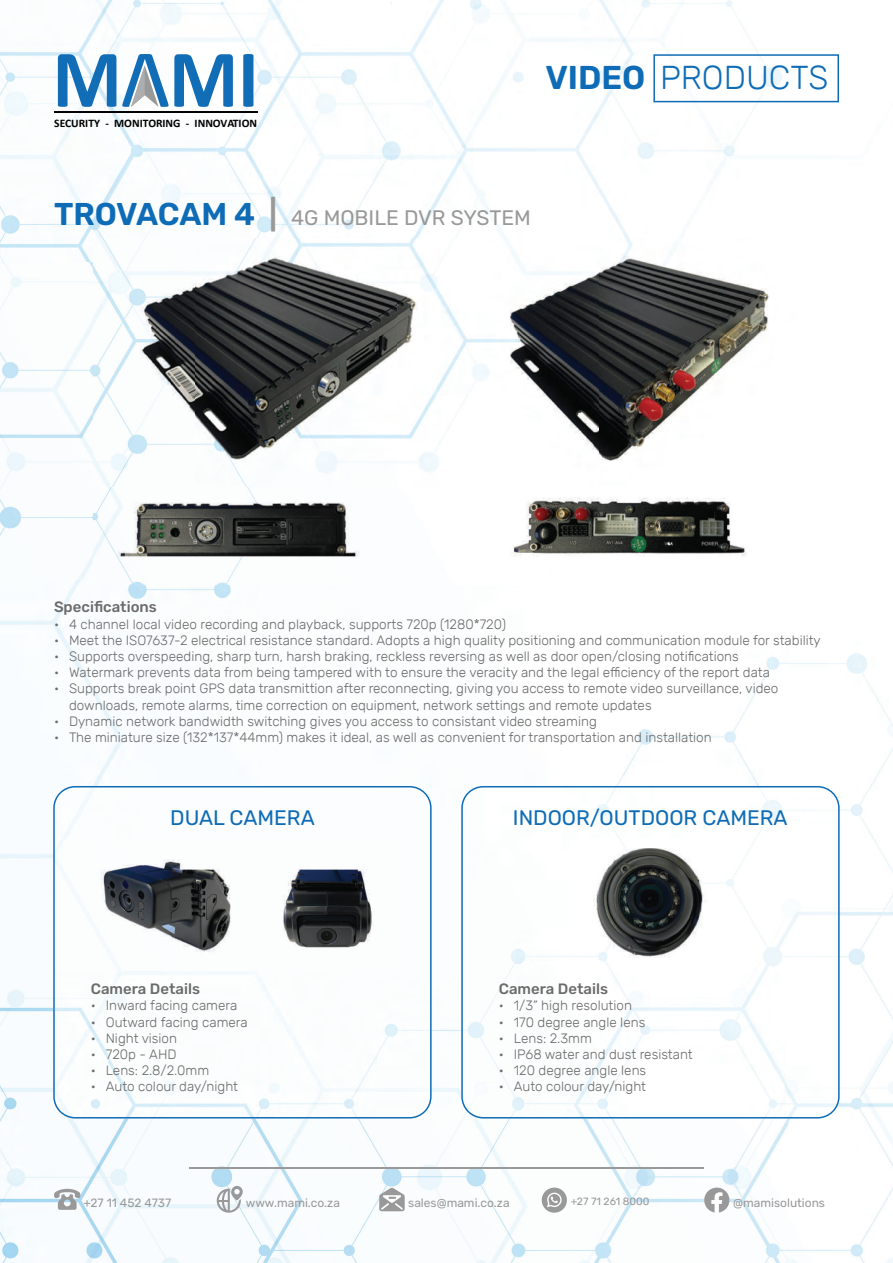
<style>
.page{position:relative;width:893px;height:1263px;background:#fff}
.page>*{position:absolute;margin:0;border:0;box-sizing:border-box;transform-origin:0 0}
.t1{font:300 33px "Rubik";color:#0e6cb6}
.t2{font:21px "Rubik";color:#0e6cb6}
.t3{font:21px "Rubik";color:#999}
.t4{font:500 15px "Rubik";color:#6b6b6b}
.t5{font:300 13.5px/16.2px "Rubik";color:#6b6b6b}
.t6{font:12px "Rubik";color:#999}
.t7{font:700 11.55px "Calibri";color:#000}
.t8{font:10.5px "Rubik";color:#999}
.s1{font-weight:600}
.s2{font-weight:600;font-size:31.5px;color:#0e6cb6}
.s3{font-weight:600;font-size:31.5px}
</style>
<div class="page">
<img style="left:683px;top:0;width:156px;height:233px">
<img style="left:788px;top:653px;width:105px;height:610px">
<img style="left:616px;top:657px;width:172px;height:129px">
<img style="left:0;top:1105px;width:788px;height:158px">
<img style="left:263px;top:0;width:420px;height:239px">
<img style="left:0;top:0;width:263px;height:263px">
<img style="left:0;top:579px;width:243px;height:207px">
<img style="left:0;top:263px;width:93px;height:316px">
<img style="left:0;top:854px;width:53px;height:251px">
<svg style="left:461px;top:786px;width:379px;height:332px"></svg>
<svg style="left:53px;top:786px;width:379px;height:332px"></svg>
<svg style="left:653px;top:54px;width:186px;height:48px"></svg>
<svg style="left:58px;top:54px;width:58px;height:53px"></svg>
<svg style="left:243px;top:54px;width:11px;height:53px"></svg>
<hr style="left:54px;top:112px;width:203px;height:1px;background:#000">
<svg style="left:122px;top:54px;width:111px;height:53px"></svg>
<svg style="left:54px;top:1189px;width:27px;height:21px"></svg>
<svg style="left:217px;top:1186px;width:26px;height:27px"></svg>
<svg style="left:379px;top:1187px;width:26px;height:24px"></svg>
<div style="left:542px;top:1187px;width:25px;height:26px;background:#999;border-radius:50%"></div>
<svg style="left:547px;top:1192px;width:15px;height:15px"></svg>
<svg style="left:704px;top:1187px;width:25px;height:26px"></svg>
<hr style="left:189px;top:1167px;width:515px;height:1px;background:#999">
<img style="left:93px;top:239px;width:677px;height:346px">
<img style="left:58px;top:840px;width:343px;height:133px">
<img style="left:569px;top:840px;width:263px;height:133px">
<p class="t7" style="left:54px;top:115px;width:204px">SECURITY - MONITORING - INNOVATION</p>
<h1 class="t1" style="left:545px;top:60px;width:285px"><span class="s1">VIDEO</span> PRODUCTS</h1>
<h2 class="t3" style="left:54px;top:206px;width:478px"><span class="s2">TROVACAM 4</span> <span class="s3">|</span> 4G MOBILE DVR SYSTEM</h2>
<p class="t4" style="left:54px;top:598px;width:104px">Specifications</p>
<p class="t5" style="left:54px;top:616px;width:454px">• 4 channel local video recording and playback, supports 720p (1280*720)</p>
<p class="t5" style="left:54px;top:632px;width:768px">• Meet the ISO7637-2 electrical resistance standard. Adopts a high quality positioning and communication module for stability</p>
<p class="t5" style="left:54px;top:648px;width:686px">• Supports overspeeding, sharp turn, harsh braking, reckless reversing as well as door open/closing notifications</p>
<p class="t5" style="left:54px;top:665px;width:717px">• Watermark prevents data from being tampered with to ensure the veracity and the legal efficiency of the report data</p>
<p class="t5" style="left:69px;top:681px;width:711px;text-indent:-15px">• Supports break point GPS data transmittion after reconnecting, giving you access to remote video surveillance, video downloads, remote alarms, time correction on equipment, network settings and remote updates</p>
<p class="t5" style="left:54px;top:713px;width:544px">• Dynamic network bandwidth switching gives you access to consistant video streaming</p>
<p class="t5" style="left:54px;top:729px;width:659px">• The miniature size (132*137*44mm) makes it ideal, as well as convenient for transportation and installation</p>
<h2 class="t2" style="left:170px;top:806px;width:146px">DUAL CAMERA</h2>
<h2 class="t2" style="left:513px;top:806px;width:276px">INDOOR/OUTDOOR CAMERA</h2>
<p class="t4" style="left:91px;top:980px;width:111px">Camera Details</p>
<p class="t5" style="left:91px;top:998px;width:148px">• Inward facing camera</p>
<p class="t5" style="left:91px;top:1014px;width:158px">• Outward facing camera</p>
<p class="t5" style="left:91px;top:1030px;width:88px">• Night vision</p>
<p class="t5" style="left:91px;top:1046px;width:87px">• 720p - AHD</p>
<p class="t5" style="left:91px;top:1063px;width:120px">• Lens: 2.8/2.0mm</p>
<p class="t5" style="left:91px;top:1079px;width:149px">• Auto colour day/night</p>
<p class="t4" style="left:499px;top:980px;width:111px">Camera Details</p>
<p class="t5" style="left:499px;top:998px;width:135px">• 1/3” high resolution</p>
<p class="t5" style="left:499px;top:1014px;width:148px">• 170 degree angle lens</p>
<p class="t5" style="left:499px;top:1030px;width:95px">• Lens: 2.3mm</p>
<p class="t5" style="left:499px;top:1046px;width:195px">• IP68 water and dust resistant</p>
<p class="t5" style="left:499px;top:1063px;width:149px">• 120 degree angle lens</p>
<p class="t5" style="left:499px;top:1079px;width:149px">• Auto colour day/night</p>
<p class="t6" style="left:83px;top:1196px;width:89px">+27 11 452 4737</p>
<p class="t6" style="left:246px;top:1196px;width:96px">www.mami.co.za</p>
<p class="t6" style="left:408px;top:1196px;width:103px">sales@mami.co.za</p>
<p class="t8" style="left:571px;top:1196px;width:80px">+27 71 261 8000</p>
<p class="t6" style="left:733px;top:1196px;width:93px">@mamisolutions</p>
</div>
